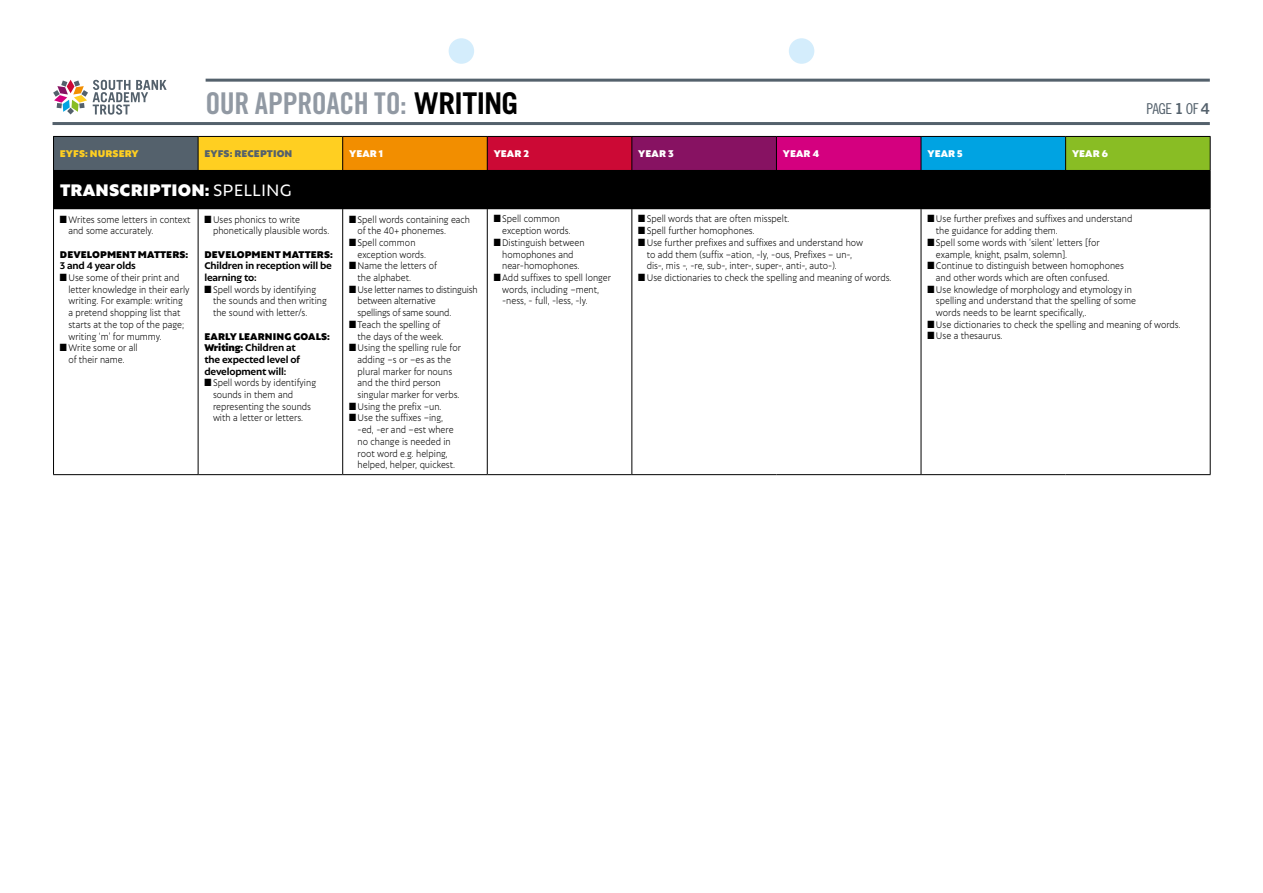
<style>
.page{position:relative;width:1263px;height:893px;background:#fff}
.page>*{position:absolute;margin:0;border:0;box-sizing:border-box;transform-origin:0 0}
.t1{font:30px "Trade Gothic LT Std Bd Cn 20";letter-spacing:-.01em;color:#9199a3}
.t2{font:900 18px "Autor";letter-spacing:.01em;color:#fff}
.t3{font:15px "Trade Gothic LT Std Cn 18";letter-spacing:-.035em;color:#54616c}
.t4{font:300 10.5px/11.7px "Autor";color:#000;scale:.88 1}
.t5{font:700 10.5px/11.7px "Autor";letter-spacing:-.02em;color:#000}
.t6{font:300 10.5px/11.7px "Autor";letter-spacing:-.02em;color:#000;scale:.88 1}
.t7{font:900 10.5px "Autor";letter-spacing:.01em;color:#000}
.t8{font:900 10.5px "Autor";letter-spacing:.01em;color:#fff}
.t9{font:900 10.5px "Autor";letter-spacing:.01em;color:#54616c}
.t10{font:900 10.5px "Autor";letter-spacing:.01em;color:#ffcf21}
.s1{font-family:"Trade Gothic LT Std";font-weight:700;color:#000}
.s2{font-family:"Trade Gothic LT Std Bd 2"}
.s3{font-weight:400}
.s4{font-weight:900}
</style>
<div class="page">
<hr style="left:206px;top:79px;width:1004px;height:3px;background:#54616c">
<hr style="left:53px;top:122px;width:1157px;height:3px;background:#54616c">
<svg style="left:53px;top:80px;width:114px;height:35px"></svg>
<div style="left:449px;top:38px;width:25px;height:26px;background:#d4edfc;border-radius:50%"></div>
<div style="left:789px;top:38px;width:25px;height:26px;background:#d4edfc;border-radius:50%"></div>
<div style="left:54px;top:136px;width:144px;height:34px;background:#54616c"></div>
<div style="left:198px;top:136px;width:145px;height:34px;background:#ffcf21"></div>
<div style="left:343px;top:136px;width:144px;height:34px;background:#f28e00"></div>
<div style="left:487px;top:136px;width:145px;height:34px;background:#cc0935"></div>
<div style="left:632px;top:136px;width:144px;height:34px;background:#871262"></div>
<div style="left:776px;top:136px;width:145px;height:34px;background:#d4007f"></div>
<div style="left:921px;top:136px;width:144px;height:34px;background:#00a3e2"></div>
<div style="left:1065px;top:136px;width:145px;height:34px;background:#89bd24"></div>
<div style="left:54px;top:170px;width:1156px;height:39px;background:#000"></div>
<hr style="left:487px;top:136px;width:145px;height:1px;background:#000">
<hr style="left:632px;top:136px;width:144px;height:1px;background:#000">
<hr style="left:631px;top:137px;width:1px;height:33px;background:#000">
<hr style="left:776px;top:136px;width:145px;height:1px;background:#000">
<hr style="left:776px;top:137px;width:1px;height:33px;background:#000">
<hr style="left:921px;top:136px;width:144px;height:1px;background:#000">
<hr style="left:921px;top:137px;width:1px;height:33px;background:#000">
<hr style="left:1065px;top:136px;width:145px;height:1px;background:#000">
<hr style="left:1065px;top:137px;width:1px;height:33px;background:#000">
<hr style="left:1210px;top:137px;width:1px;height:33px;background:#000">
<hr style="left:53px;top:171px;width:1px;height:37px;background:#000">
<hr style="left:1210px;top:171px;width:1px;height:37px;background:#000">
<hr style="left:53px;top:208px;width:145px;height:1px;background:#000">
<hr style="left:53px;top:209px;width:1px;height:265px;background:#000">
<hr style="left:198px;top:209px;width:1px;height:265px;background:#000">
<hr style="left:342px;top:209px;width:1px;height:265px;background:#000">
<hr style="left:487px;top:209px;width:1px;height:265px;background:#000">
<hr style="left:631px;top:209px;width:1px;height:265px;background:#000">
<hr style="left:921px;top:209px;width:1px;height:265px;background:#000">
<hr style="left:1210px;top:209px;width:1px;height:265px;background:#000">
<hr style="left:53px;top:474px;width:145px;height:1px;background:#000">
<hr style="left:198px;top:474px;width:145px;height:1px;background:#000">
<hr style="left:343px;top:474px;width:144px;height:1px;background:#000">
<hr style="left:487px;top:474px;width:145px;height:1px;background:#000">
<hr style="left:632px;top:474px;width:144px;height:1px;background:#000">
<hr style="left:776px;top:474px;width:145px;height:1px;background:#000">
<hr style="left:921px;top:474px;width:144px;height:1px;background:#000">
<hr style="left:1065px;top:474px;width:145px;height:1px;background:#000">
<hr style="left:343px;top:136px;width:144px;height:1px;background:#000">
<hr style="left:487px;top:137px;width:1px;height:33px;background:#000">
<hr style="left:53px;top:136px;width:145px;height:1px;background:#000">
<hr style="left:53px;top:137px;width:1px;height:33px;background:#000">
<hr style="left:198px;top:136px;width:145px;height:1px;background:#000">
<hr style="left:198px;top:137px;width:1px;height:33px;background:#000">
<hr style="left:342px;top:137px;width:1px;height:33px;background:#000">
<hr style="left:53px;top:170px;width:145px;height:1px;background:#000">
<h1 class="t1" style="left:206px;top:85px;width:314px">OUR APPROACH TO: <span class="s1">WRITING</span></h1>
<h3 class="t3" style="left:1146px;top:99px;width:65px">PAGE <span class="s2">1</span> OF <span class="s2">4</span></h3>
<p class="t10" style="left:60px;top:147px;width:80px">EYFS: NURSERY</p>
<p class="t9" style="left:205px;top:147px;width:89px">EYFS: RECEPTION</p>
<p class="t8" style="left:349px;top:147px;width:35px">YEAR 1</p>
<p class="t8" style="left:494px;top:147px;width:37px">YEAR 2</p>
<p class="t8" style="left:638px;top:147px;width:37px">YEAR 3</p>
<p class="t8" style="left:783px;top:147px;width:38px">YEAR 4</p>
<p class="t8" style="left:927px;top:147px;width:37px">YEAR 5</p>
<p class="t8" style="left:1072px;top:147px;width:37px">YEAR 6</p>
<h2 class="t2" style="left:60px;top:179px;width:233px">TRANSCRIPTION: <span class="s3">SPELLING</span></h2>
<p class="t4" style="left:68px;top:213px;width:140px;text-indent:-9px">■ Writes some letters in context and some accurately.</p>
<p class="t7" style="left:60px;top:248px;width:130px">DEVELOPMENT MATTERS:</p>
<p class="t5" style="left:60px;top:260px;width:77px">3 and 4 year olds</p>
<p class="t4" style="left:68px;top:271px;width:139px;text-indent:-9px">■ Use some of their print and letter knowledge in their early writing. For example: writing a pretend shopping list that starts at the top of the page; writing ‘m’ for mummy.</p>
<p class="t4" style="left:60px;top:341px;width:90px;text-align:center">■ Write some or all of their name.</p>
<p class="t4" style="left:936px;top:213px;width:225px;text-indent:-9px">■ Use further prefixes and suffixes and understand the guidance for adding them.</p>
<p class="t4" style="left:936px;top:236px;width:188px;text-indent:-9px">■ Spell some words with ‘silent’ letters [for example, knight, psalm, solemn].</p>
<p class="t4" style="left:927px;top:259px;width:225px;text-align:center">■ Continue to distinguish between homophones and other words which are often confused.</p>
<p class="t4" style="left:936px;top:283px;width:229px;text-indent:-9px">■ Use knowledge of morphology and etymology in spelling and understand that the spelling of some words needs to be learnt specifically,.</p>
<p class="t4" style="left:927px;top:318px;width:289px">■ Use dictionaries to check the spelling and meaning of words.</p>
<p class="t4" style="left:927px;top:330px;width:87px">■ Use a thesaurus.</p>
<p class="t4" style="left:638px;top:213px;width:173px">■ Spell words that are often misspelt.</p>
<p class="t4" style="left:638px;top:224px;width:134px">■ Spell further homophones.</p>
<p class="t4" style="left:647px;top:236px;width:247px;text-indent:-9px">■ Use further prefixes and suffixes and understand how to add them (suffix –ation, -ly, -ous, Prefixes – un-, dis-, mis -, -re, sub-, inter-, super-, anti-, auto-).</p>
<p class="t4" style="left:638px;top:271px;width:289px">■ Use dictionaries to check the spelling and meaning of words.</p>
<p class="t4" style="left:502px;top:213px;width:79px;text-indent:-9px">■ Spell common exception words.</p>
<p class="t4" style="left:494px;top:236px;width:105px;text-align:center">■ Distinguish between homophones and near-homophones.</p>
<p class="t4" style="left:502px;top:271px;width:125px;text-indent:-9px">■ Add suffixes to spell longer words, including –ment, -ness, - full, -less, -ly.</p>
<p class="t4" style="left:213px;top:213px;width:134px;text-indent:-9px">■ Uses phonics to write phonetically plausible words.</p>
<p class="t7" style="left:205px;top:248px;width:130px">DEVELOPMENT MATTERS:</p>
<p class="t5" style="left:204px;top:260px;width:129px">Children in reception will be learning to:</p>
<p class="t4" style="left:213px;top:283px;width:131px;text-indent:-9px">■ Spell words by identifying the sounds and then writing the sound with letter/s.</p>
<p class="t5" style="left:204px;top:330px;width:127px"><span class="s4">EARLY LEARNING GOALS:<br>Writing:</span> Children at<br>the expected level of development will:</p>
<p class="t4" style="left:213px;top:377px;width:119px;text-indent:-9px">■ Spell words by identifying sounds in them and representing the sounds with a letter or letters.</p>
<p class="t4" style="left:358px;top:213px;width:129px;text-indent:-9px">■ Spell words containing each of the 40+ phonemes.</p>
<p class="t4" style="left:358px;top:236px;width:79px;text-indent:-9px">■ Spell common exception words.</p>
<p class="t4" style="left:358px;top:260px;width:92px;text-indent:-9px">■ Name the letters of the alphabet.</p>
<p class="t6" style="left:358px;top:283px;width:138px;text-indent:-9px">■ Use letter names to distinguish between alternative<br>spellings of same sound.</p>
<p class="t4" style="left:349px;top:318px;width:109px;text-align:right">■ Teach the spelling of the days of the week.</p>
<p class="t4" style="left:358px;top:341px;width:119px;text-indent:-9px">■ Using the spelling rule for adding –s or –es as the plural marker for nouns and the third person singular marker for verbs.</p>
<p class="t4" style="left:349px;top:400px;width:107px">■ Using the prefix –un.</p>
<p class="t4" style="left:358px;top:412px;width:112px;text-indent:-9px">■ Use the suffixes –ing, -ed, -er and –est where no change is needed in root word e.g. helping, helped, helper, quickest.</p>
</div>
